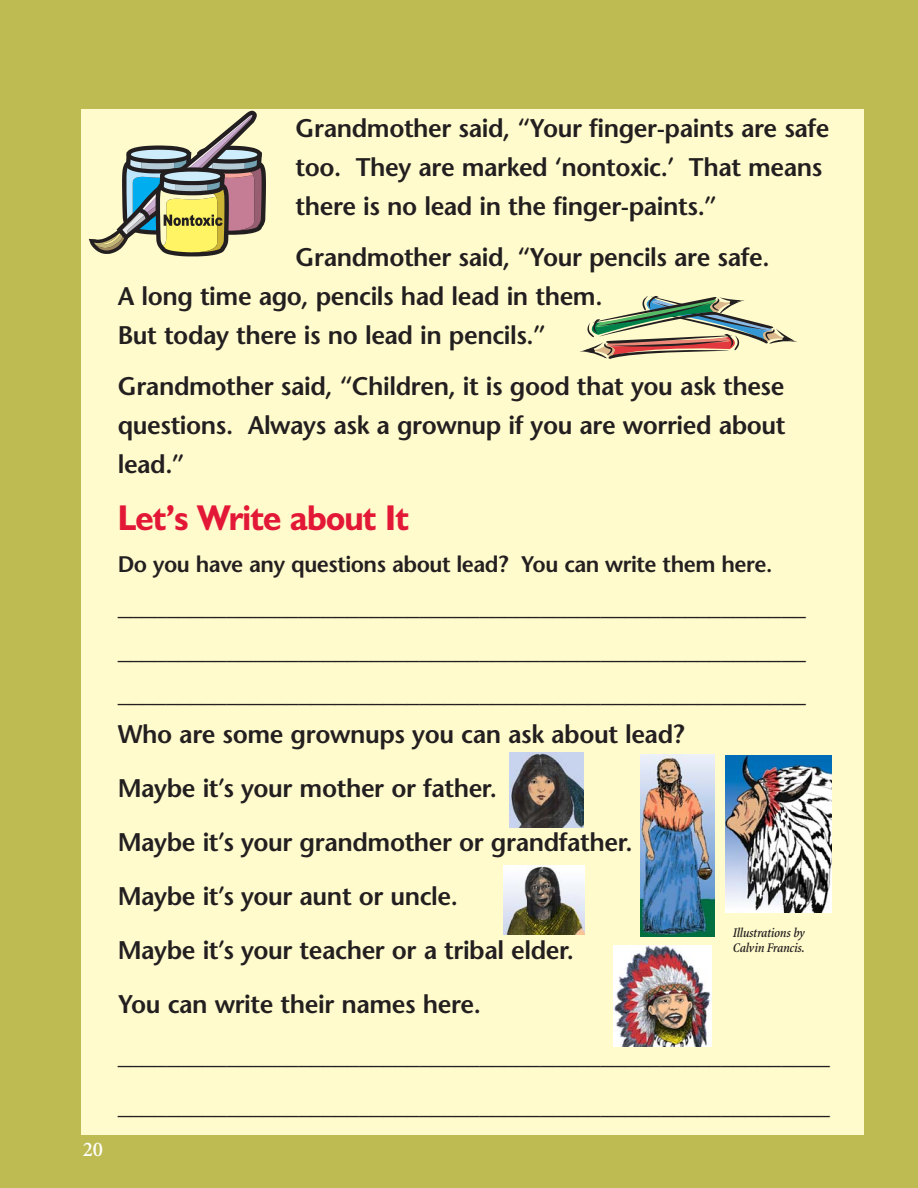
<style>
.page{position:relative;width:918px;height:1188px;background:#fff}
.page>*{position:absolute;margin:0;border:0;box-sizing:border-box;transform-origin:0 0}
.t1{font:700 36px "Humanist 521 BT";letter-spacing:-.02em;color:#e31836;scale:.95 1}
.t2{font:600 25.5px/39px "Stone Sans";letter-spacing:-.015em;color:#231f20}
.t3{font:600 22.5px "Stone Sans";letter-spacing:-.025em;color:#231f20}
.t4{font:21px "Minion MM 485 585 11";color:#fff}
.t5{font:13.5px/15px "Minion MM It 485 465 11";letter-spacing:-.015em;color:#231f20}
</style>
<div class="page">
<div style="left:0;top:1px;width:918px;height:1187px;background:#bfbb53"></div>
<div style="left:81px;top:109px;width:783px;height:1026px;background:#fffbcc"></div>
<svg style="left:89px;top:111px;width:177px;height:145px"></svg>
<svg style="left:580px;top:296px;width:217px;height:63px"></svg>
<img style="left:510px;top:753px;width:73px;height:74px">
<img style="left:640px;top:754px;width:75px;height:183px">
<img style="left:725px;top:755px;width:107px;height:158px">
<img style="left:503px;top:865px;width:81px;height:69px">
<img style="left:614px;top:946px;width:97px;height:100px">
<p class="t2" style="left:296px;top:111px;width:536px">Grandmother said, “Your finger-paints are safe too. They are marked ‘nontoxic.’ That means there is no lead in the finger-paints.”</p>
<p class="t2" style="left:118px;top:240px;width:653px;text-indent:178px">Grandmother said, “Your pencils are safe.<br>A long time ago, pencils had lead in them.<br>But today there is no lead in pencils.”</p>
<p class="t2" style="left:118px;top:369px;width:669px;text-align:justify">Grandmother said, “Children, it is good that you ask these questions. Always ask a grownup if you are worried about lead.”</p>
<h1 class="t1" style="left:118px;top:504px;width:308px">Let’s Write about It</h1>
<p class="t3" style="left:118px;top:555px;width:656px">Do you have any questions about lead? You can write them here.</p>
<p class="t2" style="left:118px;top:587px;width:690px;line-height:43.5px;text-align:justify">_________________________________________________________ _________________________________________________________ _________________________________________________________</p>
<p class="t2" style="left:118px;top:709px;width:568px;line-height:54px">Who are some grownups you can ask about lead?<br>Maybe it’s your mother or father.<br>Maybe it’s your grandmother or grandfather.<br>Maybe it’s your aunt or uncle.<br>Maybe it’s your teacher or a tribal elder.<br>You can write their names here.</p>
<p class="t5" style="left:733px;top:927px;width:74px">Illustrations by<br>Calvin Francis.</p>
<p class="t4" style="left:83px;top:1141px;width:22px">20</p>
<p class="t2" style="left:118px;top:1032px;width:714px;line-height:51px">___________________________________________________________ ___________________________________________________________</p>
</div>
